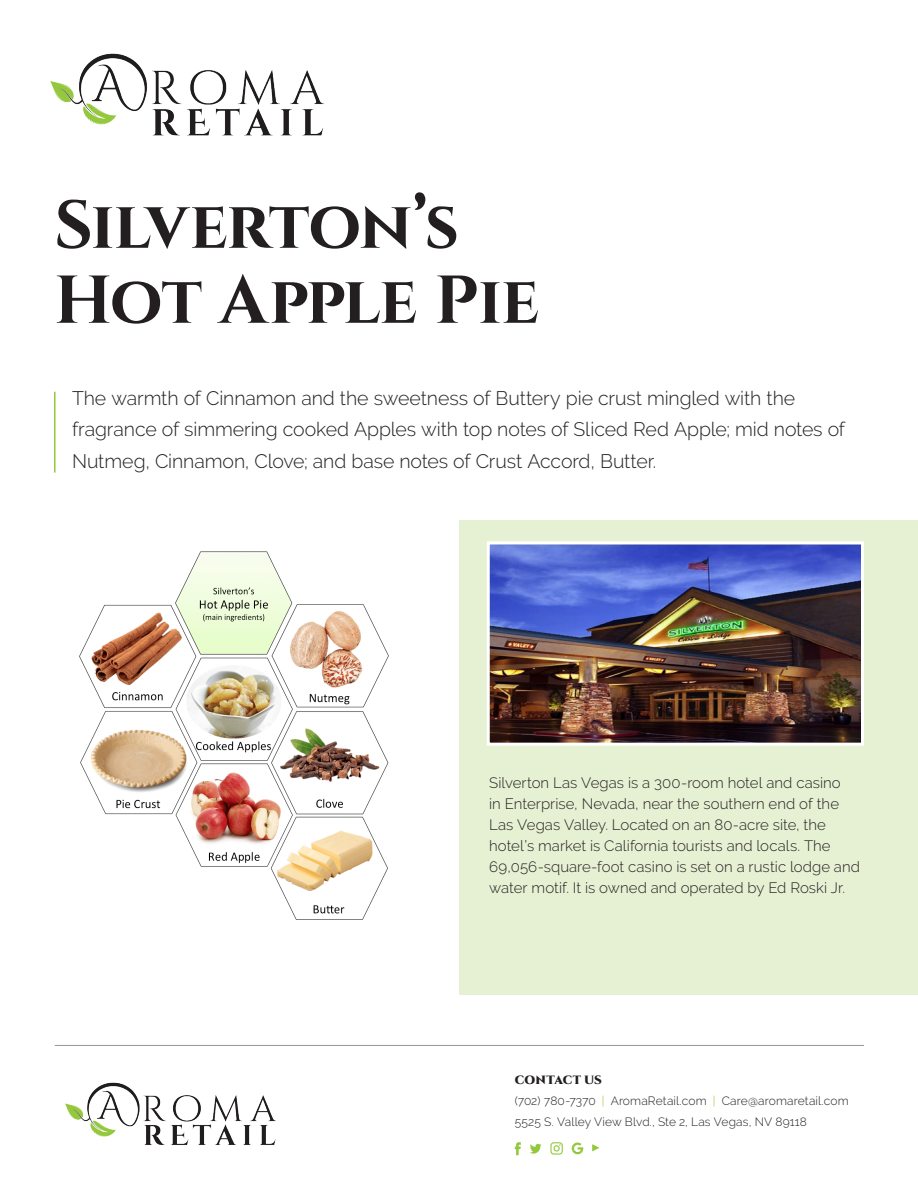
<style>
.page{position:relative;width:918px;height:1188px;background:#fff}
.page>*{position:absolute;margin:0;border:0;box-sizing:border-box;transform-origin:0 0}
.t1{font:700 67.5px "Cinzel";letter-spacing:-.015em;color:#231f20}
.t2{font:300 19.5px/31.5px "Raleway";letter-spacing:-.005em;color:#231f20}
.t3{font:300 15px/21px "Raleway";letter-spacing:.005em;color:#231f20}
.t4{font:300 12px "Raleway";letter-spacing:.01em;color:#231f20}
.t5{font:900 12px "Cinzel";letter-spacing:.005em;color:#231f20}
.s1{color:#94c83c}
</style>
<div class="page">
<div style="left:459px;top:520px;width:459px;height:474px;background:#e6f1d4"></div>
<img style="left:79px;top:551px;width:310px;height:369px">
<img style="left:65px;top:1082px;width:212px;height:63px">
<img style="left:50px;top:53px;width:275px;height:83px">
<svg style="left:515px;top:1142px;width:6px;height:13px"></svg>
<svg style="left:530px;top:1144px;width:12px;height:10px"></svg>
<svg style="left:550px;top:1142px;width:13px;height:13px"></svg>
<svg style="left:572px;top:1143px;width:11px;height:11px"></svg>
<svg style="left:592px;top:1144px;width:7px;height:8px"></svg>
<hr style="left:54px;top:392px;width:2px;height:81px;background:#94c83c">
<img style="left:491px;top:545px;width:369px;height:197px">
<div style="left:487px;top:541px;width:377px;height:205px;border:3px solid #fff"></div>
<hr style="left:55px;top:1045px;width:809px;height:1px;background:#939598">
<p class="t1" style="left:54px;top:184px;width:407px">Silverton’s</p>
<p class="t1" style="left:54px;top:259px;width:487px">Hot Apple Pie</p>
<p class="t2" style="left:72px;top:382px;width:775px">The warmth of Cinnamon and the sweetness of Buttery pie crust mingled with the fragrance of simmering cooked Apples with top notes of Sliced Red Apple; mid notes of<br>Nutmeg, Cinnamon, Clove; and base notes of Crust Accord, Butter.</p>
<p class="t3" style="left:489px;top:772px;width:372px">Silverton Las Vegas is a 300-room hotel and casino<br>in Enterprise, Nevada, near the southern end of the Las Vegas Valley. Located on an 80-acre site, the hotel’s market is California tourists and locals. The 69,056-square-foot casino is set on a rustic lodge and water motif. It is owned and operated by Ed Roski Jr.</p>
<p class="t5" style="left:515px;top:1072px;width:89px">CONTACT US</p>
<p class="t4" style="left:515px;top:1094px;width:335px">(702) 780-7370 <span class="s1">|</span> AromaRetail.com <span class="s1">|</span> Care@aromaretail.com</p>
<p class="t4" style="left:515px;top:1115px;width:294px">5525 S. Valley View Blvd., Ste 2, Las Vegas, NV 89118</p>
</div>
